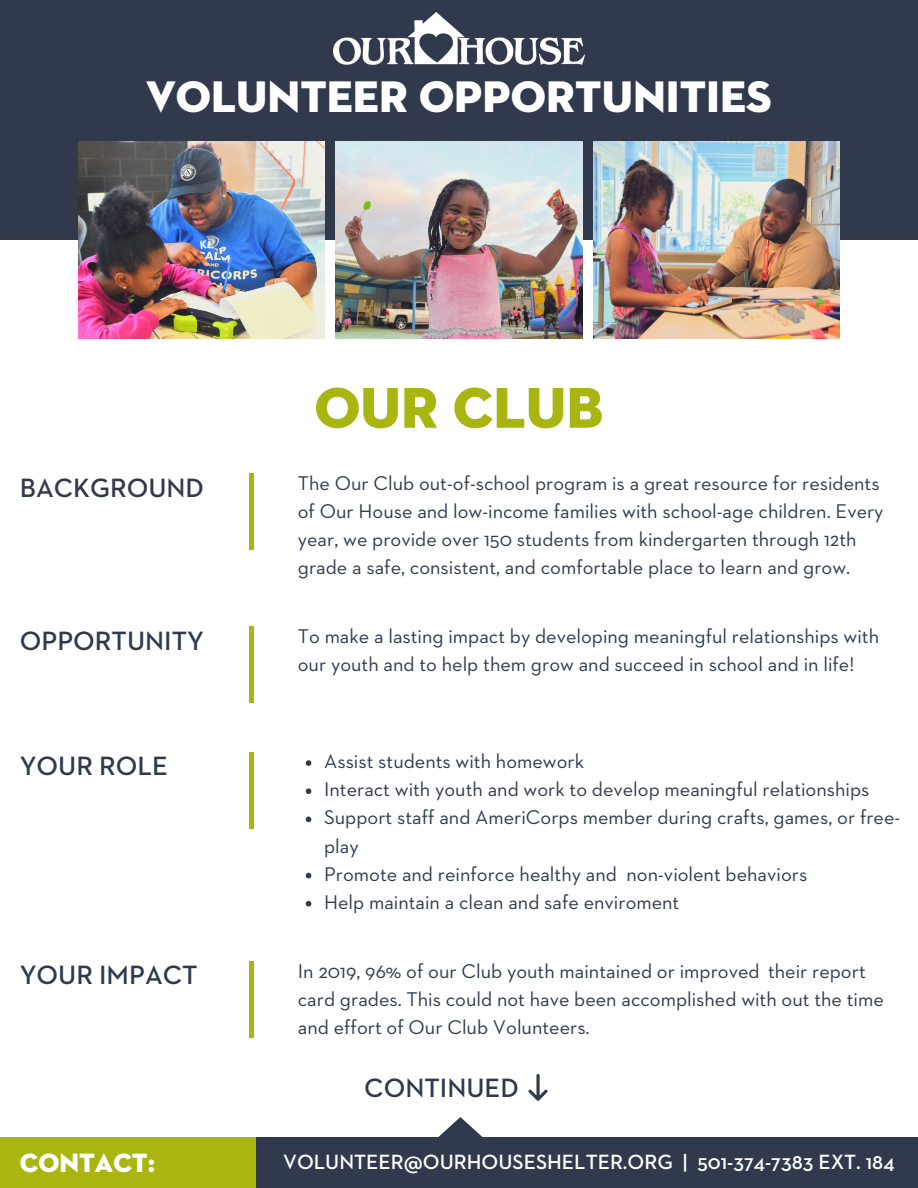
<style>
.page{position:relative;width:918px;height:1188px;background:#fff}
.page>*{position:absolute;margin:0;border:0;box-sizing:border-box;transform-origin:0 0}
.t1{font:58.5px "Neutraface 2 Display Titling";color:#a9b611}
.t2{font:45px "Neutraface 2 Display Titling";color:#fff}
.t3{font:600 27px "Neutraface 2 Text";color:#303a4c}
.t4{font:27px "Neutraface 2 Display Titling";color:#fff}
.t5{font:600 21px "Neutraface 2 Text";color:#fff}
.t6{font:20.25px/28.2px "Neutraface 2 Text";color:#303a4c}
</style>
<div class="page">
<div style="left:0;top:0;width:918px;height:240px;background:#303a4c"></div>
<img style="left:333px;top:12px;width:251px;height:53px">
<div style="left:249px;top:474px;width:5px;height:76px;background:#a9b611"></div>
<svg style="left:306px;top:760px;width:5px;height:6px"></svg>
<svg style="left:306px;top:788px;width:5px;height:6px"></svg>
<svg style="left:306px;top:817px;width:5px;height:5px"></svg>
<svg style="left:306px;top:873px;width:5px;height:5px"></svg>
<svg style="left:306px;top:901px;width:5px;height:6px"></svg>
<div style="left:249px;top:752px;width:5px;height:76px;background:#a9b611"></div>
<div style="left:249px;top:627px;width:5px;height:76px;background:#a9b611"></div>
<div style="left:249px;top:962px;width:5px;height:76px;background:#a9b611"></div>
<svg style="left:528px;top:1074px;width:20px;height:27px"></svg>
<img style="left:78px;top:142px;width:247px;height:196px">
<img style="left:336px;top:142px;width:246px;height:196px">
<img style="left:594px;top:142px;width:246px;height:196px">
<div style="left:0;top:1137px;width:256px;height:51px;background:#a9b611"></div>
<svg style="left:438px;top:1117px;width:45px;height:20px"></svg>
<div style="left:256px;top:1137px;width:662px;height:51px;background:#303a4c"></div>
<p class="t2" style="left:146px;top:77px;width:627px">VOLUNTEER OPPORTUNITIES</p>
<p class="t1" style="left:315px;top:382px;width:290px">OUR CLUB</p>
<p class="t3" style="left:20px;top:476px;width:186px">BACKGROUND</p>
<p class="t6" style="left:298px;top:470px;width:587px">The Our Club out-of-school program is a great resource for residents of Our House and low-income families with school-age children. Every year, we provide over 150 students from kindergarten through 12th grade a safe, consistent, and comfortable place to learn and grow.</p>
<p class="t3" style="left:20px;top:629px;width:186px">OPPORTUNITY</p>
<p class="t6" style="left:298px;top:623px;width:583px">To make a lasting impact by developing meaningful relationships with our youth and to help them grow and succeed in school and in life!</p>
<p class="t3" style="left:20px;top:754px;width:150px">YOUR ROLE</p>
<p class="t6" style="left:324px;top:748px;width:261px">Assist students with homework</p>
<p class="t6" style="left:324px;top:777px;width:547px">Interact with youth and work to develop meaningful relationships</p>
<p class="t6" style="left:324px;top:805px;width:578px">Support staff and AmeriCorps member during crafts, games, or free&shy;play</p>
<p class="t6" style="left:324px;top:861px;width:485px">Promote and reinforce healthy and non-violent behaviors</p>
<p class="t6" style="left:324px;top:889px;width:357px">Help maintain a clean and safe enviroment</p>
<p class="t3" style="left:20px;top:963px;width:179px">YOUR IMPACT</p>
<p class="t6" style="left:298px;top:958px;width:587px">In 2019, 96% of our Club youth maintained or improved their report card grades. This could not have been accomplished with out the time and effort of Our Club Volunteers.</p>
<p class="t3" style="left:364px;top:1076px;width:156px">CONTINUED</p>
<p class="t4" style="left:20px;top:1151px;width:137px">CONTACT:</p>
<p class="t5" style="left:283px;top:1152px;width:613px">VOLUNTEER@OURHOUSESHELTER.ORG | 501-374-7383 EXT. 184</p>
</div>
